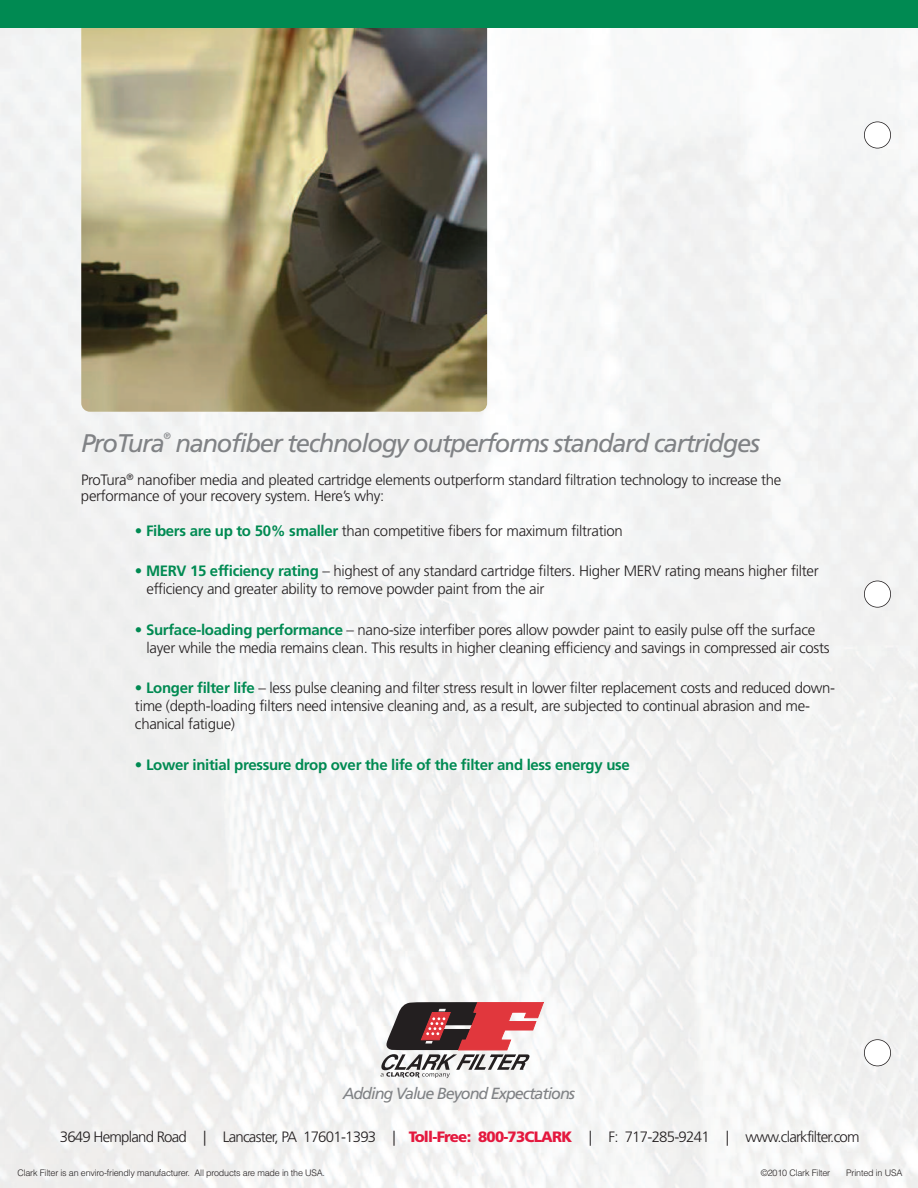
<style>
.page{position:relative;width:918px;height:1188px;background:#fff}
.page>*{position:absolute;margin:0;border:0;box-sizing:border-box;transform-origin:0 0}
.t1{font:italic 25.5px "Frutiger";letter-spacing:-.05em;color:#808285}
.t2{font:italic 16.2px "Frutiger";letter-spacing:-.06em;color:#808285}
.t3{font:300 15px/18px "Frutiger";letter-spacing:-.02em;color:#231f20}
.t4{font:300 15px "Frutiger";letter-spacing:-.05em;color:#231f20}
.t5{font:700 15px "Frutiger";letter-spacing:-.02em;color:#008a52}
.t6{font:italic 9.15px "Frutiger";color:#808285}
.t7{font:300 9px "Helvetica";letter-spacing:-.02em;color:#231f20}
.s1{color:#008a52}
.s2{font-weight:700;color:#008a52}
.s3{font-weight:300}
.s4{font-weight:900;color:#e4183e}
</style>
<div class="page">
<img style="left:0;top:27px;width:918px;height:1161px">
<img style="left:81px;top:19px;width:406px;height:393px;border-radius:9px">
<svg style="left:381px;top:1002px;width:162px;height:76px"></svg>
<div style="left:0;top:0;width:918px;height:27px;background:#008a52"></div>
<div style="left:864px;top:122px;width:27px;height:26px;background:#fff;border-radius:50%"></div>
<div style="left:864px;top:122px;width:27px;height:26px;border:2px solid #231f20;border-radius:50%"></div>
<div style="left:864px;top:581px;width:27px;height:26px;background:#fff;border-radius:50%"></div>
<div style="left:864px;top:581px;width:27px;height:27px;border:2px solid #231f20;border-radius:50%"></div>
<div style="left:864px;top:1040px;width:27px;height:26px;background:#fff;border-radius:50%"></div>
<div style="left:864px;top:1039px;width:27px;height:27px;border:2px solid #231f20;border-radius:50%"></div>
<h1 class="t1" style="left:81px;top:433px;width:680px">ProTura nanofiber technology outperforms standard cartridges</h1>
<p class="t6" style="left:164px;top:432px;width:9px">®</p>
<p class="t3" style="left:81px;top:473px;width:702px;line-height:16.5px">ProTura<sup>®</sup> nanofiber media and pleated cartridge elements outperform standard filtration technology to increase the performance of your recovery system. Here’s why:</p>
<p class="t3" style="left:135px;top:523px;width:489px"><span class="s1">•</span> <span class="s2">Fibers are up to 50% smaller</span> than competitive fibers for maximum filtration</p>
<p class="t3" style="left:147px;top:563px;width:674px;text-indent:-12px"><span class="s1">•</span> <span class="s2">MERV 15 efficiency rating</span> – highest of any standard cartridge filters. Higher MERV rating means higher filter efficiency and greater ability to remove powder paint from the air</p>
<p class="t3" style="left:147px;top:622px;width:685px;text-indent:-12px"><span class="s1">•</span> <span class="s2">Surface-loading performance</span> – nano-size interfiber pores allow powder paint to easily pulse off the surface layer while the media remains clean. This results in higher cleaning efficiency and savings in compressed air costs</p>
<p class="t3" style="left:135px;top:680px;width:702px"><span class="s1">•</span> <span class="s2">Longer filter life</span> – less pulse cleaning and filter stress result in lower filter replacement costs and reduced down&shy;time (depth-loading filters need intensive cleaning and, as a result, are subjected to continual abrasion and me&shy;chanical fatigue)</p>
<p class="t5" style="left:135px;top:759px;width:496px"><span class="s3">•</span> Lower initial pressure drop over the life of the filter and less energy use</p>
<p class="t2" style="left:343px;top:1087px;width:234px">Adding Value Beyond Expectations</p>
<p class="t4" style="left:60px;top:1130px;width:801px">3649 Hempland Road | Lancaster, PA 17601-1393 | <span class="s4">Toll-Free: 800-73CLARK</span> | F: 717-285-9241 | www.clarkfilter.com</p>
<p class="t7" style="left:17px;top:1168px;width:309px">Clark Filter is an enviro-friendly manufacturer. All products are made in the USA.</p>
<p class="t7" style="left:761px;top:1168px;width:71px">©2010 Clark Filter</p>
<p class="t7" style="left:846px;top:1168px;width:58px">Printed in USA</p>
</div>
